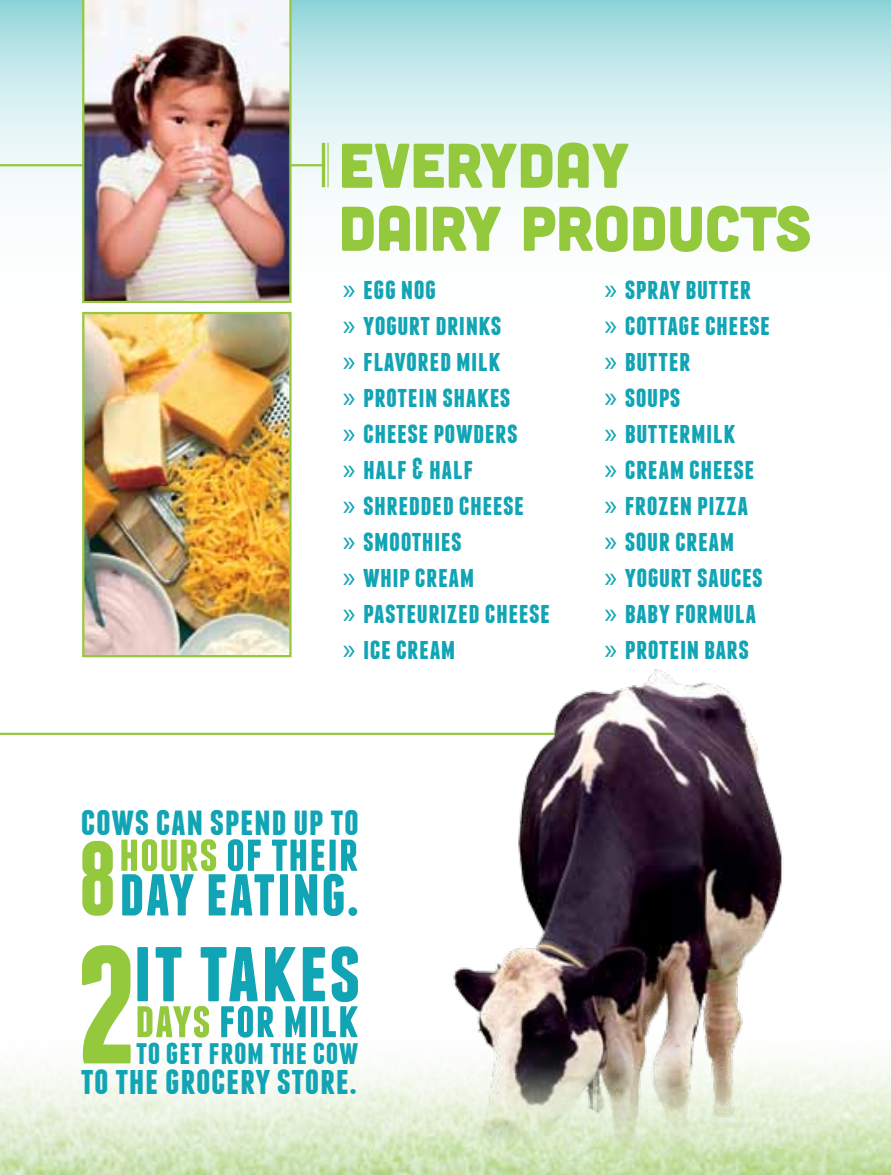
<style>
.page{position:relative;width:891px;height:1175px;background:#fff}
.page>*{position:absolute;margin:0;border:0;box-sizing:border-box;transform-origin:0 0}
.t1{font:700 104.85px "Franchise";color:#95c93d}
.t2{font:700 90.45px "Franchise";letter-spacing:.015em;color:#11a4b4}
.t3{font:700 68.62px "Franchise";letter-spacing:.015em;color:#11a4b4}
.t4{font:63px/63px "Cubano";color:#95c93d}
.t5{font:700 51.98px "Franchise";letter-spacing:.015em;color:#11a4b4}
.t6{font:700 51.52px "Franchise";letter-spacing:.015em;color:#11a4b4}
.t7{font:700 41.18px "Franchise";letter-spacing:.015em;color:#11a4b4}
.t8{font:700 40.5px "Franchise";letter-spacing:.015em;color:#11a4b4}
.t9{font:700 35.1px "Franchise";letter-spacing:.015em;color:#11a4b4}
.t10{font:700 30.38px/36px "Franchise";letter-spacing:.015em;color:#11a4b4}
.s1{font-family:"Myriad Pro";font-weight:400}
.s2{color:#95c93d}
.s3{font-size:166.95px;color:#95c93d}
</style>
<div class="page">
<svg style="left:0;top:0;width:891px;height:312px"></svg>
<hr style="left:0;top:732px;width:612px;height:3px;background:#95c93d">
<img style="left:424px;top:669px;width:358px;height:190px">
<img style="left:0;top:859px;width:891px;height:315px">
<hr style="left:322px;top:143px;width:3px;height:44px;background:#95c93d">
<hr style="left:327px;top:143px;width:2px;height:44px;background:#95c93d">
<hr style="left:0;top:164px;width:325px;height:2px;background:#95c93d">
<img style="left:85px;top:315px;width:204px;height:339px">
<div style="left:82px;top:312px;width:210px;height:345px;border:2px solid #95c93d"></div>
<img style="left:82px;top:0;width:210px;height:303px">
<h3 class="t4" style="left:339px;top:131px;width:474px">EVERYDAY<br>DAIRY PRODUCTS</h3>
<p class="t10" style="left:343px;top:270px;width:209px"><span class="s1">»</span> EGG NOG<br><span class="s1">»</span> YOGURT DRINKS<br><span class="s1">»</span> FLAVORED MILK<br><span class="s1">»</span> PROTEIN SHAKES<br><span class="s1">»</span> CHEESE POWDERS<br><span class="s1">»</span> HALF &amp; HALF<br><span class="s1">»</span> SHREDDED CHEESE<br><span class="s1">»</span> SMOOTHIES<br><span class="s1">»</span> WHIP CREAM<br><span class="s1">»</span> PASTEURIZED CHEESE <span class="s1">»</span> ICE CREAM</p>
<p class="t10" style="left:605px;top:270px;width:167px"><span class="s1">»</span> SPRAY BUTTER <span class="s1">»</span> COTTAGE CHEESE <span class="s1">»</span> BUTTER<br><span class="s1">»</span> SOUPS<br><span class="s1">»</span> BUTTERMILK<br><span class="s1">»</span> CREAM CHEESE <span class="s1">»</span> FROZEN PIZZA<br><span class="s1">»</span> SOUR CREAM<br><span class="s1">»</span> YOGURT SAUCES <span class="s1">»</span> BABY FORMULA <span class="s1">»</span> PROTEIN BARS</p>
<h3 class="t7" style="left:81px;top:801px;width:280px">COWS CAN SPENDUP TO</h3>
<h3 class="t3" style="left:119px;top:859px;width:241px">DAY EATING.</h3>
<h3 class="t5" style="left:119px;top:828px;width:241px"><span class="s2">HOURS</span>OF THEIR</h3>
<h1 class="t1" style="left:78px;top:829px;width:40px">8</h1>
<h2 class="t2" style="left:75px;top:927px;width:287px"><span class="s3">2</span>IT TAKES</h2>
<h3 class="t6" style="left:135px;top:995px;width:225px"><span class="s2">DAYS</span>FOR MILK</h3>
<p class="t9" style="left:136px;top:1035px;width:224px">TO GET FROM THE COW</p>
<h3 class="t8" style="left:80px;top:1060px;width:278px">TO THE GROCERY STORE.</h3>
</div>
